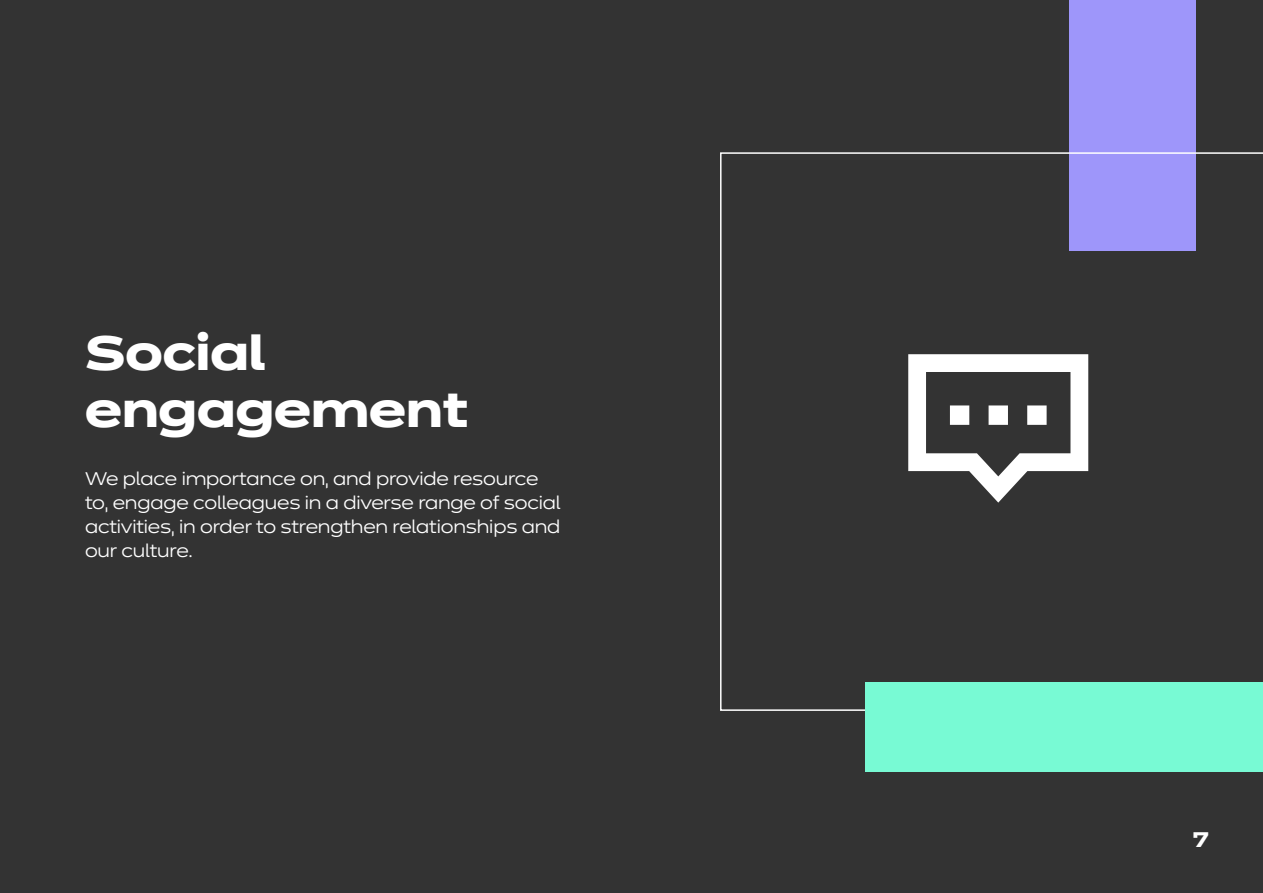
<style>
.page{position:relative;width:1263px;height:893px;background:#333}
.page>*{position:absolute;margin:0;border:0;box-sizing:border-box;transform-origin:0 0}
.t1{font:700 48px/57px "Dinamit";color:#fff}
.t2{font:700 21px "Dinamit";color:#fff}
.t3{font:300 18px/24px "Dinamit";letter-spacing:-.01em;color:#fff}
</style>
<div class="page">
<div style="left:1069px;top:0;width:126px;height:251px;background:#9e96fa"></div>
<svg style="left:720px;top:152px;width:543px;height:559px"></svg>
<div style="left:865px;top:682px;width:398px;height:90px;background:#78fad4"></div>
<svg style="left:908px;top:354px;width:180px;height:149px"></svg>
<h1 class="t1" style="left:85px;top:319px;width:385px">Social engagement</h1>
<p class="t3" style="left:85px;top:464px;width:477px">We place importance on, and provide resource to, engage colleagues in a diverse range of social activities, in order to strengthen relationships and our culture.</p>
<p class="t2" style="left:1193px;top:822px;width:18px">7</p>
</div>
